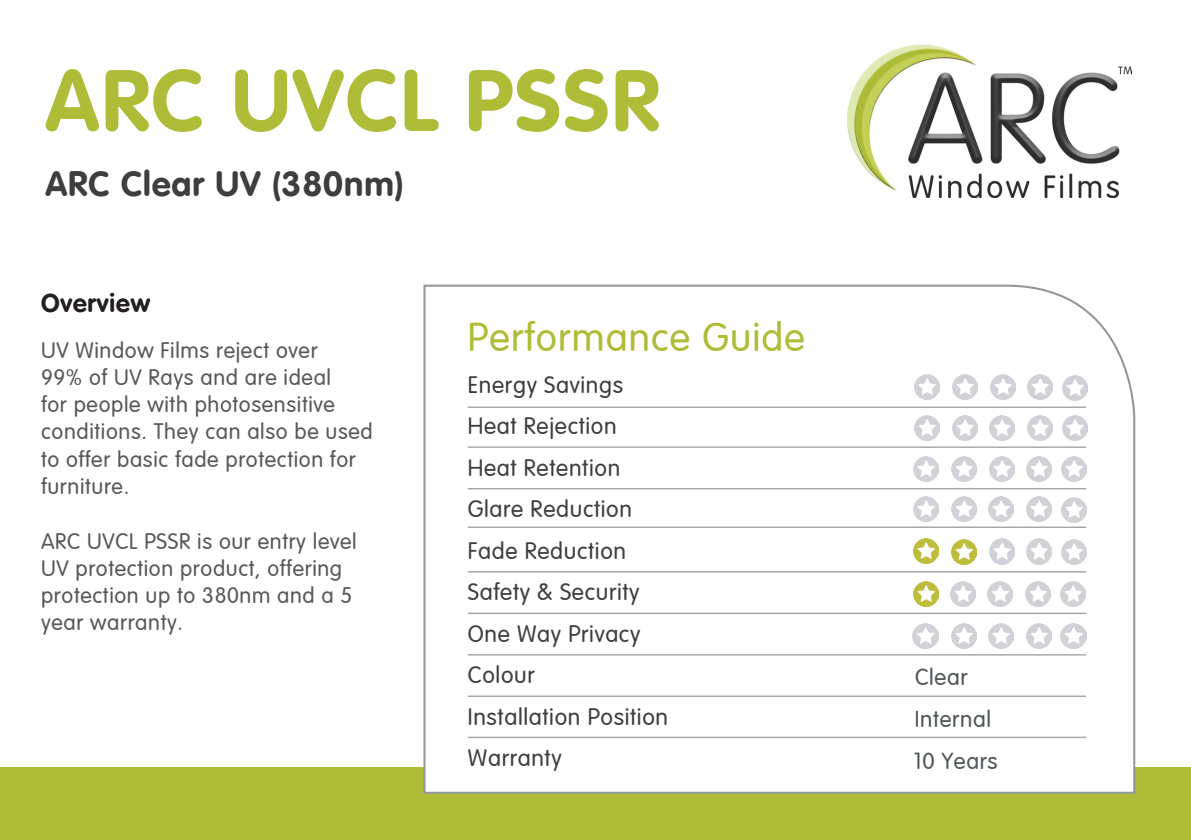
<style>
.page{position:relative;width:1191px;height:840px;background:#fff}
.page>*{position:absolute;margin:0;border:0;box-sizing:border-box;transform-origin:0 0}
.t1{font:85.4px "VAG Rounded Bold";letter-spacing:.03em;color:#aebc37}
.t2{font:300 39.4px "VAG Rounded";letter-spacing:.03em;color:#aebc37}
.t3{font:34.6px "VAG Rounded Bold";letter-spacing:.03em;color:#3e3e3f}
.t4{font:25.6px "VAG Rounded Bold";letter-spacing:.03em;color:#231f20}
.t5{font:300 23.4px/41.4px "VAG Rounded";letter-spacing:.03em;color:#3e3e3f}
.t6{font:300 22.8px/42px "VAG Rounded";letter-spacing:.03em;color:#505659}
.t7{font:300 22px/27.2px "VAG Rounded";letter-spacing:.03em;color:#57585a}
</style>
<div class="page">
<div style="left:0;top:767px;width:1191px;height:72px;background:#aebc37"></div>
<svg style="left:423px;top:284px;width:713px;height:510px"></svg>
<hr style="left:468px;top:612px;width:618px;height:1px;background:#505659">
<hr style="left:468px;top:487px;width:618px;height:2px;background:#505659">
<hr style="left:468px;top:653px;width:618px;height:2px;background:#505659">
<hr style="left:468px;top:526px;width:618px;height:1px;background:#505659">
<hr style="left:468px;top:570px;width:618px;height:2px;background:#505659">
<hr style="left:468px;top:446px;width:618px;height:1px;background:#505659">
<hr style="left:468px;top:406px;width:618px;height:2px;background:#505659">
<hr style="left:468px;top:695px;width:618px;height:1px;background:#505659">
<hr style="left:468px;top:736px;width:618px;height:1px;background:#505659">
<img style="left:1060px;top:581px;width:25px;height:25px">
<img style="left:913px;top:581px;width:25px;height:25px">
<img style="left:950px;top:581px;width:25px;height:25px">
<img style="left:988px;top:581px;width:25px;height:25px">
<img style="left:1025px;top:581px;width:25px;height:25px">
<img style="left:847px;top:44px;width:284px;height:153px">
<img style="left:1061px;top:539px;width:25px;height:25px">
<img style="left:989px;top:538px;width:25px;height:25px">
<img style="left:1026px;top:538px;width:25px;height:25px">
<img style="left:1061px;top:496px;width:25px;height:26px">
<img style="left:951px;top:496px;width:25px;height:25px">
<img style="left:988px;top:496px;width:25px;height:25px">
<img style="left:1026px;top:496px;width:25px;height:25px">
<img style="left:913px;top:496px;width:25px;height:25px">
<img style="left:1061px;top:456px;width:25px;height:25px">
<img style="left:951px;top:456px;width:25px;height:25px">
<img style="left:989px;top:456px;width:25px;height:25px">
<img style="left:1026px;top:456px;width:25px;height:25px">
<img style="left:913px;top:456px;width:25px;height:25px">
<img style="left:1062px;top:415px;width:25px;height:25px">
<img style="left:952px;top:415px;width:25px;height:25px">
<img style="left:989px;top:415px;width:26px;height:25px">
<img style="left:1027px;top:415px;width:25px;height:25px">
<img style="left:914px;top:415px;width:25px;height:25px">
<img style="left:1062px;top:375px;width:25px;height:25px">
<img style="left:952px;top:374px;width:25px;height:25px">
<img style="left:990px;top:374px;width:25px;height:25px">
<img style="left:1027px;top:374px;width:25px;height:25px">
<img style="left:914px;top:374px;width:25px;height:25px">
<img style="left:951px;top:539px;width:25px;height:25px">
<img style="left:913px;top:538px;width:25px;height:25px">
<img style="left:1061px;top:623px;width:25px;height:25px">
<img style="left:951px;top:623px;width:25px;height:25px">
<img style="left:988px;top:623px;width:25px;height:25px">
<img style="left:1026px;top:623px;width:25px;height:25px">
<img style="left:913px;top:623px;width:25px;height:25px">
<h1 class="t1" style="left:45px;top:51px;width:615px">ARC UVCL PSSR</h1>
<h3 class="t3" style="left:45px;top:163px;width:359px">ARC Clear UV (380nm)</h3>
<p class="t4" style="left:41px;top:288px;width:111px">Overview</p>
<p class="t7" style="left:41px;top:337px;width:333px">UV Window Films reject over<br>99% of UV Rays and are ideal<br>for people with photosensitive conditions. They can also be used to offer basic fade protection for furniture.</p>
<p class="t7" style="left:41px;top:527px;width:317px">ARC UVCL PSSR is our entry level<br>UV protection product, offering protection up to 380nm and a 5 year warranty.</p>
<h2 class="t2" style="left:468px;top:314px;width:339px">Performance Guide</h2>
<p class="t5" style="left:468px;top:364px;width:202px">Energy Savings<br>Heat Rejection<br>Heat Retention<br>Glare Reduction<br>Fade Reduction<br>Safety &amp; Security<br>One Way Privacy<br>Colour<br>Installation Position<br>Warranty</p>
<p class="t6" style="left:914px;top:656px;width:78px">Clear<br>Internal</p>
<p class="t6" style="left:913px;top:740px;width:85px">10 Years</p>
</div>
